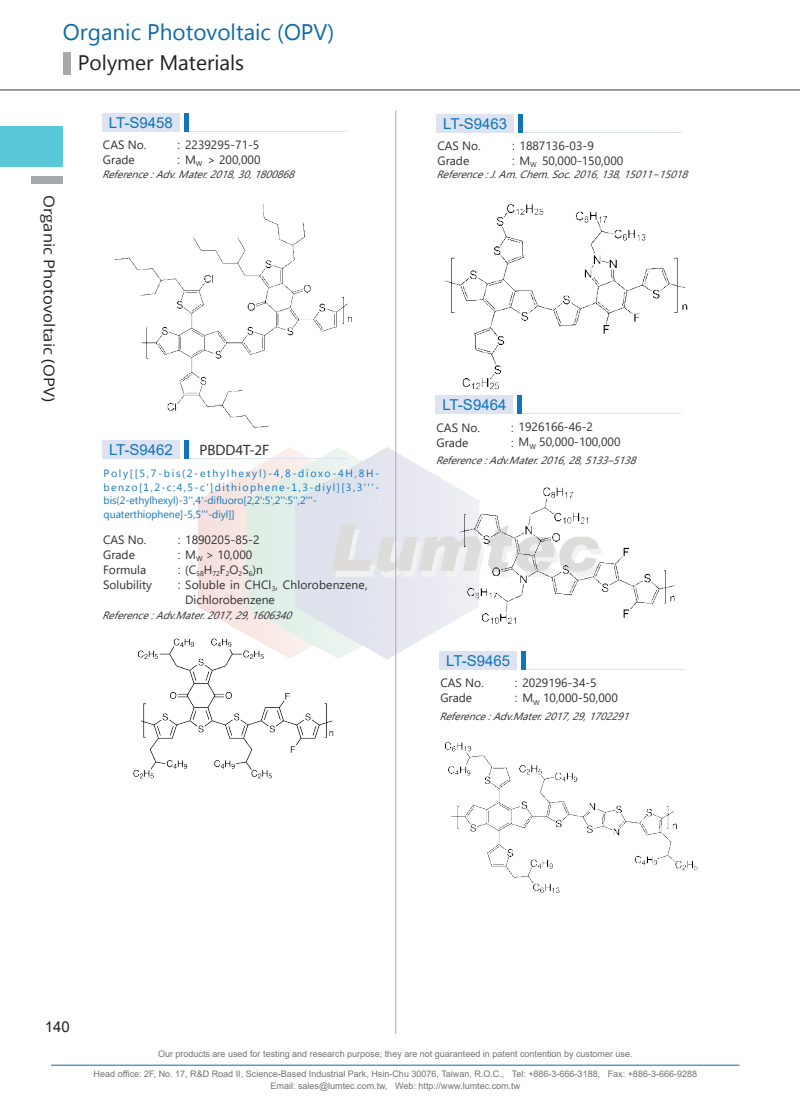
<style>
.page{position:relative;width:800px;height:1106px;background:#fff}
.page>*{position:absolute;margin:0;border:0;box-sizing:border-box;transform-origin:0 0}
.t1{font:22.5px "Microsoft New Tai Lue";color:#0e6aab}
.t2{font:21px "Microsoft New Tai Lue";color:#231f20}
.t3{font:15px "Arial";color:#1074bc}
.t4{font:15px "Open Sans";color:#231f20;scale:1.1 1}
.t5{font:15px "Myriad Pro";color:#312f30}
.t6{font:15px "Arial";color:#231f20}
.t7{font:12px/15px "Segoe UI";color:#312f30}
.t8{font:italic 10.5px "Segoe UI";color:#312f30}
.t9{font:10.5px/13.5px "Microsoft Tai Le";letter-spacing:.13em;color:#1074bc}
.t10{font:9px/12px "Arial";color:#717275;text-align:center}
.s1{font-family:"Arial";color:#3e3e3f}
</style>
<div class="page">
<img style="left:198px;top:446px;width:319px;height:214px">
<hr style="left:51px;top:1064px;width:688px;height:1px;background:#0e6aab">
<hr style="left:395px;top:111px;width:1px;height:922px;background:#a8a9ad">
<div style="left:0;top:126px;width:63px;height:41px;background:#58c7d8"></div>
<div style="left:32px;top:176px;width:31px;height:7px;background:#a8a9ad"></div>
<div style="left:63px;top:52px;width:7px;height:22px;background:#a8a9ad"></div>
<hr style="left:0;top:90px;width:799px;height:1px;background:#312f30">
<div style="left:102px;top:113px;width:77px;height:19px;background:#dee3f2"></div>
<hr style="left:185px;top:131px;width:162px;height:1px;background:#dee3f2">
<hr style="left:184px;top:113px;width:4px;height:19px;background:#1074bc">
<img style="left:114px;top:204px;width:238px;height:224px">
<div style="left:102px;top:440px;width:77px;height:19px;background:#dee3f2"></div>
<hr style="left:185px;top:458px;width:162px;height:1px;background:#dee3f2">
<div style="left:184px;top:440px;width:5px;height:19px;background:#1074bc"></div>
<img style="left:133px;top:631px;width:217px;height:148px">
<div style="left:435px;top:395px;width:78px;height:19px;background:#dee3f2"></div>
<hr style="left:518px;top:413px;width:162px;height:1px;background:#dee3f2">
<div style="left:517px;top:395px;width:5px;height:19px;background:#1074bc"></div>
<img style="left:451px;top:478px;width:224px;height:155px">
<div style="left:436px;top:114px;width:78px;height:19px;background:#dee3f2"></div>
<hr style="left:519px;top:132px;width:162px;height:1px;background:#dee3f2">
<div style="left:518px;top:114px;width:5px;height:19px;background:#1074bc"></div>
<img style="left:444px;top:204px;width:244px;height:186px">
<div style="left:439px;top:651px;width:77px;height:18px;background:#dee3f2"></div>
<hr style="left:522px;top:668px;width:162px;height:1px;background:#dee3f2">
<div style="left:521px;top:651px;width:5px;height:18px;background:#1074bc"></div>
<img style="left:444px;top:742px;width:254px;height:151px">
<h1 class="t1" style="left:63px;top:19px;width:273px">Organic Photovoltaic (OPV)</h1>
<h2 class="t2" style="left:78px;top:50px;width:168px">Polymer Materials</h2>
<h3 class="t4" style="left:59px;top:195px;width:189px;rotate:90deg">Organic Photovoltaic (OPV)</h3>
<h3 class="t3" style="left:109px;top:112px;width:65px">LT-S9458</h3>
<h3 class="t7" style="left:103px;top:136px;width:45px">CAS No.<br>Grade</h3>
<h3 class="t7" style="left:177px;top:136px;width:85px"><span class="s1">:</span> 2239295-71-5 <span class="s1">:</span> M<sub>W</sub> &gt; 200,000</h3>
<p class="t8" style="left:102px;top:164px;width:200px">Reference:Adv.Mater.2018,30,1800868</p>
<h3 class="t3" style="left:109px;top:439px;width:65px">LT-S9462</h3>
<h3 class="t5" style="left:199px;top:440px;width:72px">PBDD4T-2F</h3>
<p class="t9" style="left:104px;top:467px;width:277px">Poly[[5,7-bis(2-ethylhexyl)-4,8-dioxo-4H,8H&shy;benzo[1,2-c:4,5-c']dithiophene-1,3-diyl][3,3'''- bis(2-ethylhexyl)-3'',4'-difluoro[2,2':5',2'':5'',2'''- quaterthiophene]-5,5'''-diyl]]</p>
<h3 class="t7" style="left:103px;top:531px;width:50px">CAS No.<br>Grade<br>Formula<br>Solubility</h3>
<h3 class="t7" style="left:177px;top:531px;width:84px"><span class="s1">:</span> 1890205-85-2</h3>
<h3 class="t7" style="left:177px;top:546px;width:76px"><span class="s1">:</span> M<sub>W</sub> &gt; 10,000</h3>
<h3 class="t7" style="left:177px;top:561px;width:87px"><span class="s1">:</span> (C<sub>58</sub>H<sub>72</sub>F<sub>2</sub>O<sub>2</sub>S<sub>6</sub>)n</h3>
<h3 class="t7" style="left:177px;top:576px;width:192px"><span class="s1">:</span> Soluble in CHCl<sub>3</sub>, Chlorobenzene,</h3>
<h3 class="t7" style="left:185px;top:591px;width:91px">Dichlorobenzene</h3>
<p class="t8" style="left:102px;top:605px;width:197px">Reference:Adv.Mater.2017,29,1606340</p>
<h3 class="t3" style="left:443px;top:113px;width:65px">LT-S9463</h3>
<h3 class="t7" style="left:437px;top:137px;width:45px">CAS No.<br>Grade</h3>
<h3 class="t7" style="left:511px;top:137px;width:113px"><span class="s1">:</span> 1887136-03-9<br><span class="s1">:</span> M<sub>W</sub> 50,000-150,000</h3>
<p class="t8" style="left:436px;top:165px;width:259px">Reference:J.Am.Chem.Soc.2016,138,15011−15018</p>
<h3 class="t3" style="left:442px;top:394px;width:65px">LT-S9464</h3>
<h3 class="t7" style="left:436px;top:419px;width:45px">CAS No.<br>Grade</h3>
<h3 class="t7" style="left:510px;top:418px;width:111px"><span class="s1">:</span> 1926166-46-2<br><span class="s1">:</span> M<sub>W</sub> 50,000-100,000</h3>
<p class="t8" style="left:435px;top:450px;width:208px">Reference:Adv.Mater.2016,28,5133–5138</p>
<h3 class="t3" style="left:446px;top:650px;width:65px">LT-S9465</h3>
<h3 class="t7" style="left:440px;top:674px;width:45px">CAS No.<br>Grade</h3>
<h3 class="t7" style="left:514px;top:674px;width:105px"><span class="s1">:</span> 2029196-34-5<br><span class="s1">:</span> M<sub>W</sub> 10,000-50,000</h3>
<p class="t8" style="left:439px;top:706px;width:197px">Reference:Adv.Mater.2017,29,1702291</p>
<h3 class="t6" style="left:45px;top:1016px;width:27px">140</h3>
<p class="t10" style="left:158px;top:1048px;width:476px">Our products are used for testing and research purpose; they are not guaranteed in patent contention by customer use.</p>
<p class="t10" style="left:94px;top:1068px;width:604px">Head office: 2F, No. 17, R&amp;D Road II, Science-Based Industrial Park, Hsin-Chu 30076, Taiwan, R.O.C., Tel: +886-3-666-3188, Fax: +886-3-666-9288<br>Email: sales@lumtec.com.tw, Web: http://www.lumtec.com.tw</p>
</div>
